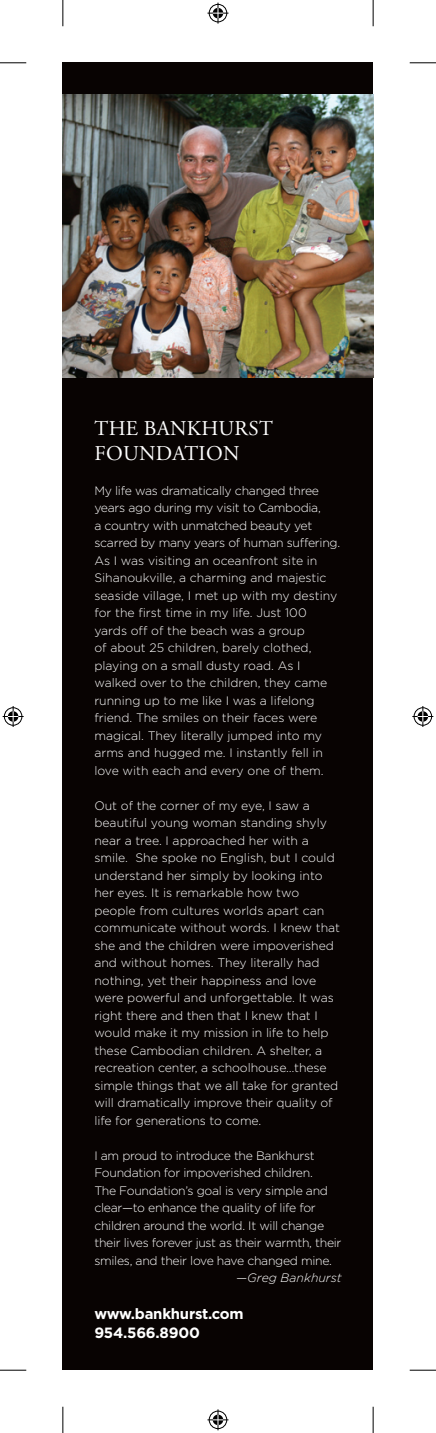
<style>
.page{position:relative;width:436px;height:1433px;background:#fff}
.page>*{position:absolute;margin:0;border:0;box-sizing:border-box;transform-origin:0 0}
.t1{font:21px/25.2px "Adobe Garamond Pro";letter-spacing:.015em;color:#fff}
.t2{font:700 14.88px/19.2px "Gotham";letter-spacing:-.015em;color:#fff}
.t3{font:300 12.25px/17.5px "Gotham";letter-spacing:-.005em;color:#fff}
.t4{font:300 12.25px/17.5px "Gotham";letter-spacing:-.025em;color:#fff}
.t5{font:italic 300 12.25px "Gotham";color:#fff}
</style>
<div class="page">
<div style="left:63px;top:63px;width:310px;height:1307px;background:#080302"></div>
<img style="left:63px;top:94px;width:310px;height:284px">
<svg style="left:0;top:62px;width:26px;height:1px"></svg>
<svg style="left:409px;top:62px;width:27px;height:1px"></svg>
<svg style="left:0;top:1370px;width:26px;height:1px"></svg>
<svg style="left:409px;top:1370px;width:27px;height:1px"></svg>
<svg style="left:62px;top:0;width:1px;height:26px"></svg>
<svg style="left:62px;top:1407px;width:1px;height:26px"></svg>
<svg style="left:372px;top:0;width:1px;height:26px"></svg>
<svg style="left:372px;top:1407px;width:1px;height:26px"></svg>
<svg style="left:207px;top:3px;width:21px;height:21px"></svg>
<svg style="left:207px;top:1409px;width:21px;height:21px"></svg>
<svg style="left:3px;top:706px;width:21px;height:21px"></svg>
<svg style="left:412px;top:706px;width:21px;height:21px"></svg>
<h1 class="t1" style="left:94px;top:417px;width:180px">THE BANKHURST<br>FOUNDATION</h1>
<p class="t3" style="left:94px;top:481px;width:247px">My life was dramatically changed three years ago during my visit to Cambodia,<br>a country with unmatched beauty yet scarred by many years of human suffering.<br>As I was visiting an oceanfront site in Sihanoukville, a charming and majestic seaside village, I met up with my destiny for the first time in my life. Just 100 yards off of the beach was a group<br>of about 25 children, barely clothed, playing on a small dusty road. As I walked over to the children, they came running up to me like I was a lifelong friend. The smiles on their faces were magical. They literally jumped into my arms and hugged me. I instantly fell in love with each and every one of them.</p>
<p class="t3" style="left:94px;top:796px;width:247px">Out of the corner of my eye, I saw a beautiful young woman standing shyly near a tree. I approached her with a smile. She spoke no English, but I could understand her simply by looking into her eyes. It is remarkable how two people from cultures worlds apart can communicate without words. I knew that she and the children were impoverished and without homes. They literally had nothing, yet their happiness and love were powerful and unforgettable. It was right there and then that I knew that I would make it my mission in life to help these Cambodian children. A shelter, a recreation center, a schoolhouse…these simple things that we all take for granted will dramatically improve their quality of life for generations to come.</p>
<p class="t4" style="left:94px;top:1146px;width:248px">I am proud to introduce the Bankhurst Foundation for impoverished children.<br>The Foundation’s goal is very simple and clear—to enhance the quality of life for children around the world. It will change their lives forever just as their warmth, their smiles, and their love have changed mine.</p>
<p class="t5" style="left:236px;top:1271px;width:107px">—Greg Bankhurst</p>
<p class="t2" style="left:94px;top:1303px;width:151px">www.bankhurst.com<br>954.566.8900</p>
</div>
